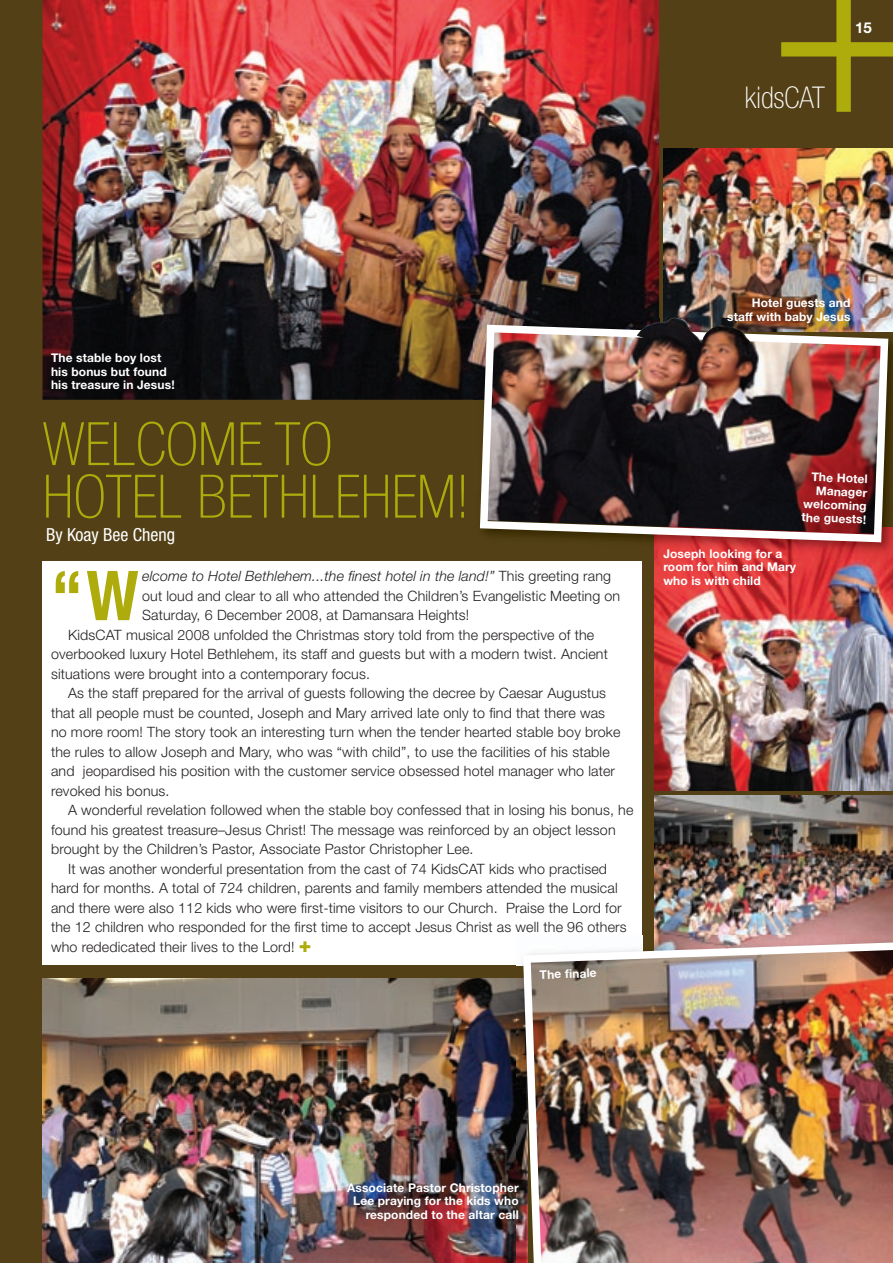
<style>
.page{position:relative;width:893px;height:1263px;background:#534016}
.page>*{position:absolute;margin:0;border:0;box-sizing:border-box;transform-origin:0 0}
.t1{font:700 condensed 68.85px "Helvetica Neue";color:#aeac0c}
.t2{font:100 condensed 60px/52.5px "Helvetica Neue";color:#aeac0c}
.t3{font:100 condensed 30px "Helvetica Neue";color:#fff}
.t4{font:condensed 18px "Helvetica Neue";color:#fff}
.t5{font:700 15px "Helvetica Neue";color:#fff}
.t6{font:300 14.25px "Helvetica Neue";letter-spacing:.01em;color:#231f20}
.t7{font:italic 300 14.25px "Helvetica Neue";letter-spacing:.01em;color:#231f20}
.t8{font:700 12px/13.5px "Helvetica Neue";letter-spacing:.01em;color:#fff;text-align:right}
.s1{font-style:normal}
.s2{font-weight:800;font-size:21px;color:#aeac0c}
</style>
<div class="page">
<img style="left:655px;top:795px;width:238px;height:140px">
<svg style="left:781px;top:0;width:112px;height:112px"></svg>
<div style="left:43px;top:561px;width:599px;height:404px;background:#fff"></div>
<img style="left:655px;top:557px;width:238px;height:234px">
<img style="left:43px;top:0;width:616px;height:400px">
<img style="left:43px;top:978px;width:473px;height:285px">
<img style="left:663px;top:149px;width:230px;height:169px">
<img style="left:654px;top:318px;width:239px;height:239px">
<img style="left:473px;top:318px;width:164px;height:82px">
<img style="left:476px;top:321px;width:416px;height:225px">
<img style="left:637px;top:318px;width:122px;height:49px">
<img style="left:519px;top:938px;width:374px;height:325px">
<h3 class="t3" style="left:745px;top:81px;width:82px">kidsCAT</h3>
<p class="t5" style="left:855px;top:18px;width:18px">15</p>
<p class="t8" style="left:51px;top:351px;width:125px;text-align:left">The stable boy lost his bonus but found his treasure in Jesus!</p>
<h2 class="t2" style="left:43px;top:417px;width:428px">WELCOME TO<br>HOTEL BETHLEHEM!</h2>
<p class="t4" style="left:46px;top:525px;width:131px">By Koay Bee Cheng</p>
<h1 class="t1" style="left:51px;top:554px;width:89px">“W</h1>
<p class="t7" style="left:142px;top:568px;width:470px">elcome to Hotel Bethlehem...the finest hotel in the land!” <span class="s1">This greeting rang</span></p>
<p class="t6" style="left:142px;top:587px;width:480px">out loud and clear to all who attended the Children’s Evangelistic Meeting on</p>
<p class="t6" style="left:142px;top:606px;width:329px">Saturday, 6 December 2008, at Damansara Heights!</p>
<p class="t6" style="left:68px;top:626px;width:528px">KidsCAT musical 2008 unfolded the Christmas story told from the perspective of the</p>
<p class="t6" style="left:51px;top:645px;width:558px">overbooked luxury Hotel Bethlehem, its staff and guests but with a modern twist. Ancient</p>
<p class="t6" style="left:51px;top:665px;width:320px">situations were brought into a contemporary focus.</p>
<p class="t6" style="left:68px;top:684px;width:540px">As the staff prepared for the arrival of guests following the decree by Caesar Augustus</p>
<p class="t6" style="left:51px;top:704px;width:556px">that all people must be counted, Joseph and Mary arrived late only to find that there was</p>
<p class="t6" style="left:51px;top:723px;width:571px">no more room! The story took an interesting turn when the tender hearted stable boy broke</p>
<p class="t6" style="left:51px;top:743px;width:560px">the rules to allow Joseph and Mary, who was “with child”, to use the facilities of his stable</p>
<p class="t6" style="left:51px;top:762px;width:566px">and jeopardised his position with the customer service obsessed hotel manager who later</p>
<p class="t6" style="left:51px;top:782px;width:120px">revoked his bonus.</p>
<p class="t6" style="left:68px;top:801px;width:567px">A wonderful revelation followed when the stable boy confessed that in losing his bonus, he</p>
<p class="t6" style="left:51px;top:821px;width:566px">found his greatest treasure–Jesus Christ! The message was reinforced by an object lesson</p>
<p class="t6" style="left:51px;top:840px;width:424px">brought by the Children’s Pastor, Associate Pastor Christopher Lee.</p>
<p class="t6" style="left:68px;top:860px;width:541px">It was another wonderful presentation from the cast of 74 KidsCAT kids who practised</p>
<p class="t6" style="left:51px;top:879px;width:568px">hard for months. A total of 724 children, parents and family members attended the musical</p>
<p class="t6" style="left:51px;top:899px;width:572px">and there were also 112 kids who were first-time visitors to our Church. Praise the Lord for</p>
<p class="t6" style="left:51px;top:918px;width:577px">the 12 children who responded for the first time to accept Jesus Christ as well the 96 others</p>
<p class="t6" style="left:51px;top:938px;width:262px">who rededicated their lives to the Lord! <span class="s2">+</span></p>
<p class="t8" style="left:540px;top:967px;width:58px;rotate:-2deg">The fi nale</p>
<p class="t8" style="left:727px;top:296px;width:125px">Hotel guests and staff with baby Jesus</p>
<p class="t8" style="left:803px;top:470px;width:66px;rotate:2deg">The Hotel<br>Manager welcoming the guests!</p>
<p class="t8" style="left:663px;top:547px;width:134px;text-align:left">Joseph looking for a room for him and Mary who is with child</p>
<p class="t8" style="left:347px;top:1180px;width:173px">Associate Pastor Christopher<br>Lee praying for the kids who responded to the altar call</p>
</div>
